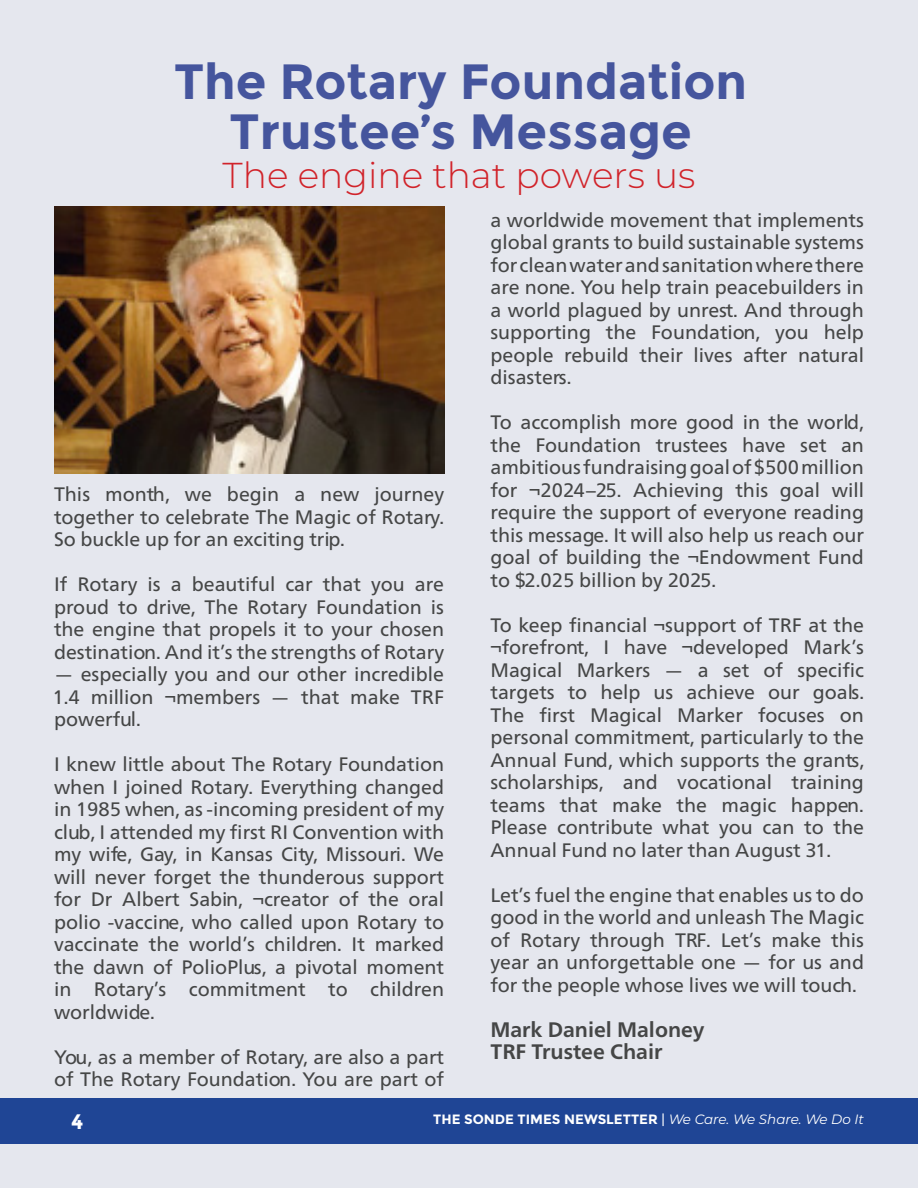
<style>
.page{position:relative;width:918px;height:1188px;background:#e5e7ee}
.page>*{position:absolute;margin:0;border:0;box-sizing:border-box;transform-origin:0 0}
.Paragraph_Style_1{font:700 49.5px/49.5px "Montserrat";color:#45559d;text-align:center}
.Paragraph_Style_1-2{font:300 36px "Montserrat";color:#d1232a}
.Paragraph_Style_1-3{font:700 21px "Neue Frutiger World";color:#454646}
.t1{font:700 21px "Montserrat";color:#fff}
.Paragraph_Style_1-4{font:19.5px/22.5px "Neue Frutiger World";color:#454646;text-align:justify}
.t2{font:700 13.5px "Montserrat";color:#fff}
.s1{font-weight:400}
.s2{font-weight:400;font-style:italic}
</style>
<div class="page">
<div style="left:0;top:1098px;width:918px;height:45px;background:#1f4595"></div>
<img style="left:55px;top:207px;width:389px;height:266px">
<p class="Paragraph_Style_1" style="left:174px;top:57px;width:574px">The Rotary Foundation<br>Trustee’s Message</p>
<p class="Paragraph_Style_1-2" style="left:223px;top:151px;width:474px">The engine that powers us</p>
<p class="Paragraph_Style_1-4" style="left:490px;top:209px;width:375px">a worldwide movement that implements global grants to build sustainable systems for clean water and sanitation where there are none. You help train peacebuilders in a world plagued by unrest. And through supporting the Foundation, you help people rebuild their lives after natural disasters.</p>
<p class="Paragraph_Style_1-4" style="left:490px;top:412px;width:375px">To accomplish more good in the world, the Foundation trustees have set an ambitious fundraising goal of $500 million for ¬2024–25. Achieving this goal will require the support of everyone reading this message. It will also help us reach our goal of building the ¬Endowment Fund to $2.025 billion by 2025.</p>
<p class="Paragraph_Style_1-4" style="left:490px;top:614px;width:375px">To keep financial ¬support of TRF at the ¬forefront, I have ¬developed Mark’s Magical Markers — a set of specific targets to help us achieve our goals.<br>The first Magical Marker focuses on personal commitment, particularly to the Annual Fund, which supports the grants, scholarships, and vocational training teams that make the magic happen.<br>Please contribute what you can to the Annual Fund no later than August 31.</p>
<p class="Paragraph_Style_1-4" style="left:490px;top:884px;width:375px">Let’s fuel the engine that enables us to do good in the world and unleash The Magic of Rotary through TRF. Let’s make this year an unforgettable one — for us and for the people whose lives we will touch.</p>
<p class="Paragraph_Style_1-3" style="left:490px;top:1011px;width:216px">Mark Daniel Maloney</p>
<p class="Paragraph_Style_1-3" style="left:490px;top:1033px;width:173px">TRF Trustee Chair</p>
<p class="Paragraph_Style_1-4" style="left:54px;top:483px;width:392px">This month, we begin a new journey together to celebrate The Magic of Rotary.<br>So buckle up for an exciting trip.</p>
<p class="Paragraph_Style_1-4" style="left:54px;top:573px;width:392px">If Rotary is a beautiful car that you are proud to drive, The Rotary Foundation is the engine that propels it to your chosen destination. And it’s the strengths of Rotary</p>
<p class="Paragraph_Style_1-4" style="left:53px;top:663px;width:393px">— especially you and our other incredible 1.4 million ¬members — that make TRF powerful.</p>
<p class="Paragraph_Style_1-4" style="left:54px;top:753px;width:392px">I knew little about The Rotary Foundation when I joined Rotary. Everything changed in 1985 when, as -incoming president of my club, I attended my first RI Convention with my wife, Gay, in Kansas City, Missouri. We will never forget the thunderous support for Dr Albert Sabin, ¬creator of the oral polio -vaccine, who called upon Rotary to vaccinate the world’s children. It marked the dawn of PolioPlus, a pivotal moment in Rotary’s commitment to children worldwide.</p>
<p class="Paragraph_Style_1-4" style="left:54px;top:1046px;width:392px">You, as a member of Rotary, are also a part of The Rotary Foundation. You are part of</p>
<p class="t1" style="left:71px;top:1109px;width:14px">4</p>
<p class="t2" style="left:433px;top:1111px;width:432px">THE SONDE TIMES NEWSLETTER <span class="s1">|</span> <span class="s2">We Care. We Share. We Do It</span></p>
</div>
